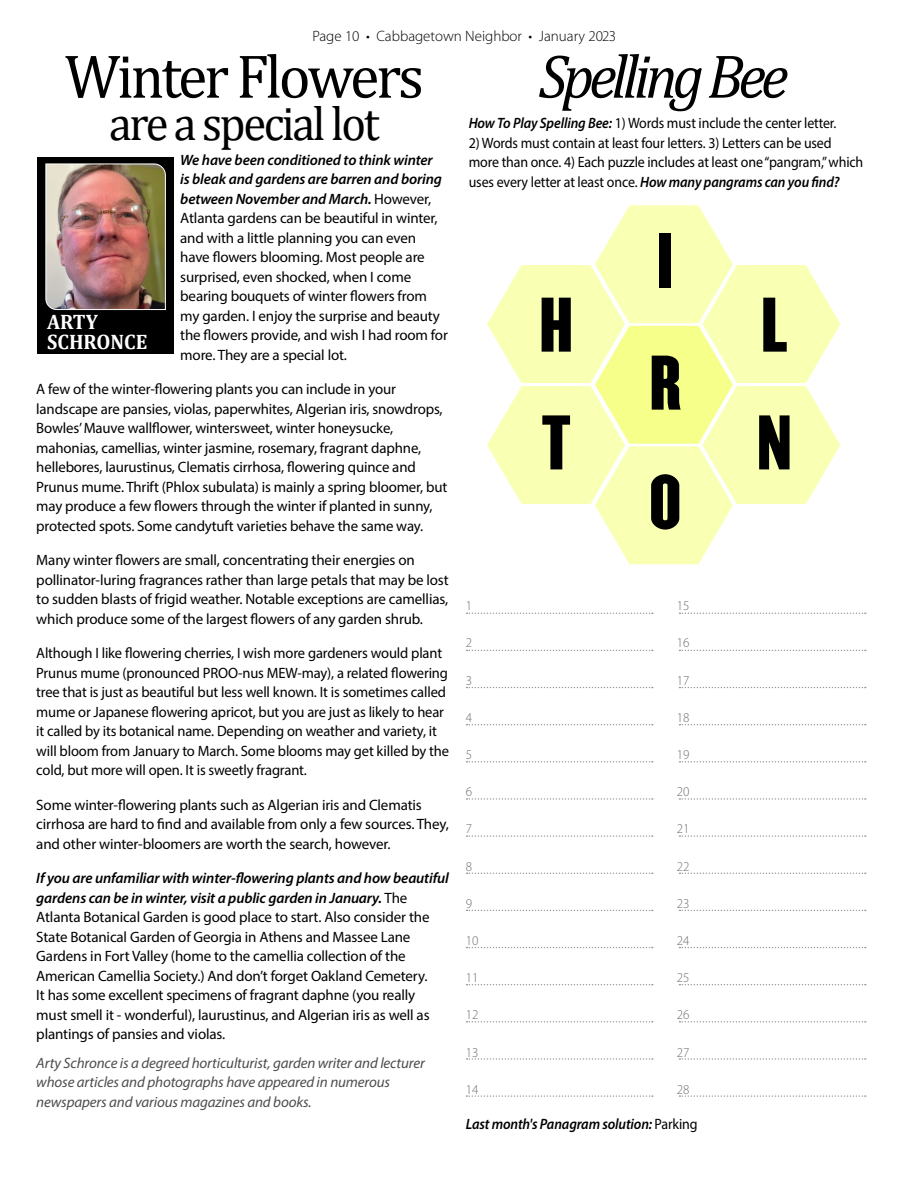
<style>
.page{position:relative;width:918px;height:1188px;background:#fff}
.page>*{position:absolute;margin:0;border:0;box-sizing:border-box;transform-origin:0 0}
.t1{font:67.5px "Champion HTF Lightweight";color:#000;scale:1.1 1}
.t2{font:62.4px "Cambria";letter-spacing:-.05em;color:#000;scale:.96 1}
.t3{font:italic 62.4px "Cambria";letter-spacing:-.08em;color:#000;scale:.96 1}
.t4{font:48.3px "Cambria";letter-spacing:-.05em;color:#000;scale:.96 1}
.t5{font:700 21px/19.5px "Cambria";color:#fff;scale:.96 1}
.t6{font:15px/19.5px "Myriad Pro";letter-spacing:-.01em;color:#000}
.t7{font:15px/19.5px "Myriad Pro";letter-spacing:-.01em;color:#000;scale:.93 1}
.t8{font:italic 15px/19.5px "Myriad Pro";letter-spacing:-.01em;color:#4d4d4f}
.t9{font:300 15px "Myriad Pro";color:#000}
.t10{font:italic 600 15px "Myriad Pro";letter-spacing:-.01em;color:#000;scale:.93 1}
.t11{font:300 13.5px "Myriad Pro";color:#6d6e71;scale:.96 1}
.s1{font-weight:600;font-style:italic}
.s2{font-weight:400;font-style:normal}
</style>
<div class="page">
<svg style="left:487px;top:205px;width:353px;height:359px"></svg>
<svg style="left:466px;top:613px;width:187px;height:1px"></svg>
<svg style="left:466px;top:761px;width:187px;height:2px"></svg>
<svg style="left:466px;top:910px;width:187px;height:1px"></svg>
<svg style="left:466px;top:687px;width:187px;height:1px"></svg>
<svg style="left:466px;top:835px;width:187px;height:2px"></svg>
<svg style="left:466px;top:984px;width:187px;height:1px"></svg>
<svg style="left:466px;top:1095px;width:187px;height:2px"></svg>
<svg style="left:466px;top:650px;width:187px;height:1px"></svg>
<svg style="left:466px;top:798px;width:187px;height:2px"></svg>
<svg style="left:466px;top:947px;width:187px;height:1px"></svg>
<svg style="left:466px;top:1058px;width:187px;height:2px"></svg>
<svg style="left:466px;top:724px;width:187px;height:1px"></svg>
<svg style="left:466px;top:873px;width:187px;height:1px"></svg>
<svg style="left:466px;top:1021px;width:187px;height:2px"></svg>
<svg style="left:679px;top:613px;width:187px;height:1px"></svg>
<svg style="left:679px;top:761px;width:187px;height:2px"></svg>
<svg style="left:679px;top:910px;width:187px;height:1px"></svg>
<svg style="left:679px;top:687px;width:187px;height:1px"></svg>
<svg style="left:679px;top:835px;width:187px;height:2px"></svg>
<svg style="left:679px;top:984px;width:187px;height:1px"></svg>
<svg style="left:679px;top:1095px;width:187px;height:2px"></svg>
<svg style="left:679px;top:650px;width:187px;height:1px"></svg>
<svg style="left:679px;top:798px;width:187px;height:2px"></svg>
<svg style="left:679px;top:947px;width:187px;height:1px"></svg>
<svg style="left:679px;top:1058px;width:187px;height:2px"></svg>
<svg style="left:679px;top:724px;width:187px;height:1px"></svg>
<svg style="left:679px;top:873px;width:187px;height:1px"></svg>
<svg style="left:679px;top:1021px;width:187px;height:2px"></svg>
<div style="left:37px;top:157px;width:137px;height:196px;background:#000"></div>
<img style="left:45px;top:163px;width:121px;height:147px">
<p class="t9" style="left:312px;top:28px;width:305px">Page 10 • Cabbagetown Neighbor • January 2023</p>
<h2 class="t2" style="left:65px;top:40px;width:376px">Winter Flowers</h2>
<h3 class="t4" style="left:109px;top:95px;width:283px">are a special lot</h3>
<p class="t6" style="left:180px;top:150px;width:269px"><span class="s1">We have been conditioned to think winter<br>is bleak and gardens are barren and boring between November and March.</span> However, Atlanta gardens can be beautiful in winter, and with a little planning you can even have flowers blooming. Most people are surprised, even shocked, when I come bearing bouquets of winter flowers from my garden. I enjoy the surprise and beauty the flowers provide, and wish I had room for more. They are a special lot.</p>
<p class="t6" style="left:36px;top:379px;width:413px">A few of the winter-flowering plants you can include in your landscape are pansies, violas, paperwhites, Algerian iris, snowdrops, Bowles’ Mauve wallflower, wintersweet, winter honeysucke, mahonias, camellias, winter jasmine, rosemary, fragrant daphne, hellebores, laurustinus, Clematis cirrhosa, flowering quince and Prunus mume. Thrift (Phlox subulata) is mainly a spring bloomer, but may produce a few flowers through the winter if planted in sunny, protected spots. Some candytuft varieties behave the same way.</p>
<p class="t6" style="left:36px;top:550px;width:414px">Many winter flowers are small, concentrating their energies on pollinator-luring fragrances rather than large petals that may be lost to sudden blasts of frigid weather. Notable exceptions are camellias, which produce some of the largest flowers of any garden shrub.</p>
<p class="t6" style="left:36px;top:643px;width:414px">Although I like flowering cherries, I wish more gardeners would plant Prunus mume (pronounced PROO-nus MEW-may), a related flowering tree that is just as beautiful but less well known. It is sometimes called mume or Japanese flowering apricot, but you are just as likely to hear it called by its botanical name. Depending on weather and variety, it will bloom from January to March. Some blooms may get killed by the cold, but more will open. It is sweetly fragrant.</p>
<p class="t6" style="left:36px;top:795px;width:414px">Some winter-flowering plants such as Algerian iris and Clematis cirrhosa are hard to find and available from only a few sources. They, and other winter-bloomers are worth the search, however.</p>
<p class="t6" style="left:36px;top:868px;width:414px"><span class="s1">If you are unfamiliar with winter-flowering plants and how beautiful gardens can be in winter, visit a public garden in January.</span> The Atlanta Botanical Garden is good place to start. Also consider the State Botanical Garden of Georgia in Athens and Massee Lane Gardens in Fort Valley (home to the camellia collection of the American Camellia Society.) And don’t forget Oakland Cemetery.<br>It has some excellent specimens of fragrant daphne (you really must smell it - wonderful), laurustinus, and Algerian iris as well as plantings of pansies and violas.</p>
<p class="t8" style="left:36px;top:1053px;width:390px">Arty Schronce is a degreed horticulturist, garden writer and lecturer whose articles and photographs have appeared in numerous newspapers and various magazines and books.</p>
<h3 class="t5" style="left:47px;top:312px;width:106px">ARTY<br>SCHRONCE</h3>
<h2 class="t3" style="left:539px;top:32px;width:262px">Spelling Bee</h2>
<p class="t7" style="left:469px;top:113px;width:397px"><span class="s1">How To Play Spelling Bee:</span> 1) Words must include the center letter.</p>
<p class="t7" style="left:469px;top:133px;width:426px">2) Words must contain at least four letters. 3) Letters can be used more than once. 4) Each puzzle includes at least one “pangram,” which uses every letter at least once. <span class="s1">How many pangrams can you find?</span></p>
<h1 class="t1" style="left:656px;top:217px;width:18px">I</h1>
<h1 class="t1" style="left:539px;top:281px;width:33px">H</h1>
<h1 class="t1" style="left:761px;top:281px;width:26px">L</h1>
<h1 class="t1" style="left:649px;top:339px;width:31px">R</h1>
<h1 class="t1" style="left:541px;top:399px;width:28px">T</h1>
<h1 class="t1" style="left:756px;top:399px;width:34px">N</h1>
<p class="t11" style="left:466px;top:598px;width:8px">1</p>
<p class="t11" style="left:466px;top:635px;width:8px">2</p>
<p class="t11" style="left:466px;top:673px;width:8px">3</p>
<p class="t11" style="left:466px;top:710px;width:8px">4</p>
<p class="t11" style="left:466px;top:747px;width:8px">5</p>
<p class="t11" style="left:466px;top:784px;width:8px">6</p>
<p class="t11" style="left:466px;top:821px;width:8px">7</p>
<p class="t11" style="left:466px;top:859px;width:8px">8</p>
<p class="t11" style="left:466px;top:896px;width:8px">9</p>
<p class="t11" style="left:466px;top:933px;width:15px">10</p>
<p class="t11" style="left:466px;top:970px;width:15px">11</p>
<p class="t11" style="left:466px;top:1007px;width:15px">12</p>
<p class="t11" style="left:466px;top:1045px;width:15px">13</p>
<p class="t11" style="left:466px;top:1082px;width:15px">14</p>
<h1 class="t1" style="left:649px;top:458px;width:31px">O</h1>
<p class="t11" style="left:677px;top:598px;width:15px">15</p>
<p class="t11" style="left:677px;top:635px;width:15px">16</p>
<p class="t11" style="left:677px;top:673px;width:15px">17</p>
<p class="t11" style="left:677px;top:710px;width:15px">18</p>
<p class="t11" style="left:677px;top:747px;width:15px">19</p>
<p class="t11" style="left:677px;top:784px;width:15px">20</p>
<p class="t11" style="left:677px;top:822px;width:15px">21</p>
<p class="t11" style="left:677px;top:859px;width:15px">22</p>
<p class="t11" style="left:677px;top:896px;width:15px">23</p>
<p class="t11" style="left:677px;top:933px;width:15px">24</p>
<p class="t11" style="left:677px;top:970px;width:15px">25</p>
<p class="t11" style="left:677px;top:1008px;width:15px">26</p>
<p class="t11" style="left:677px;top:1045px;width:15px">27</p>
<p class="t11" style="left:677px;top:1082px;width:15px">28</p>
<p class="t10" style="left:466px;top:1114px;width:251px">Last month's Panagram solution: <span class="s2">Parking</span></p>
</div>
